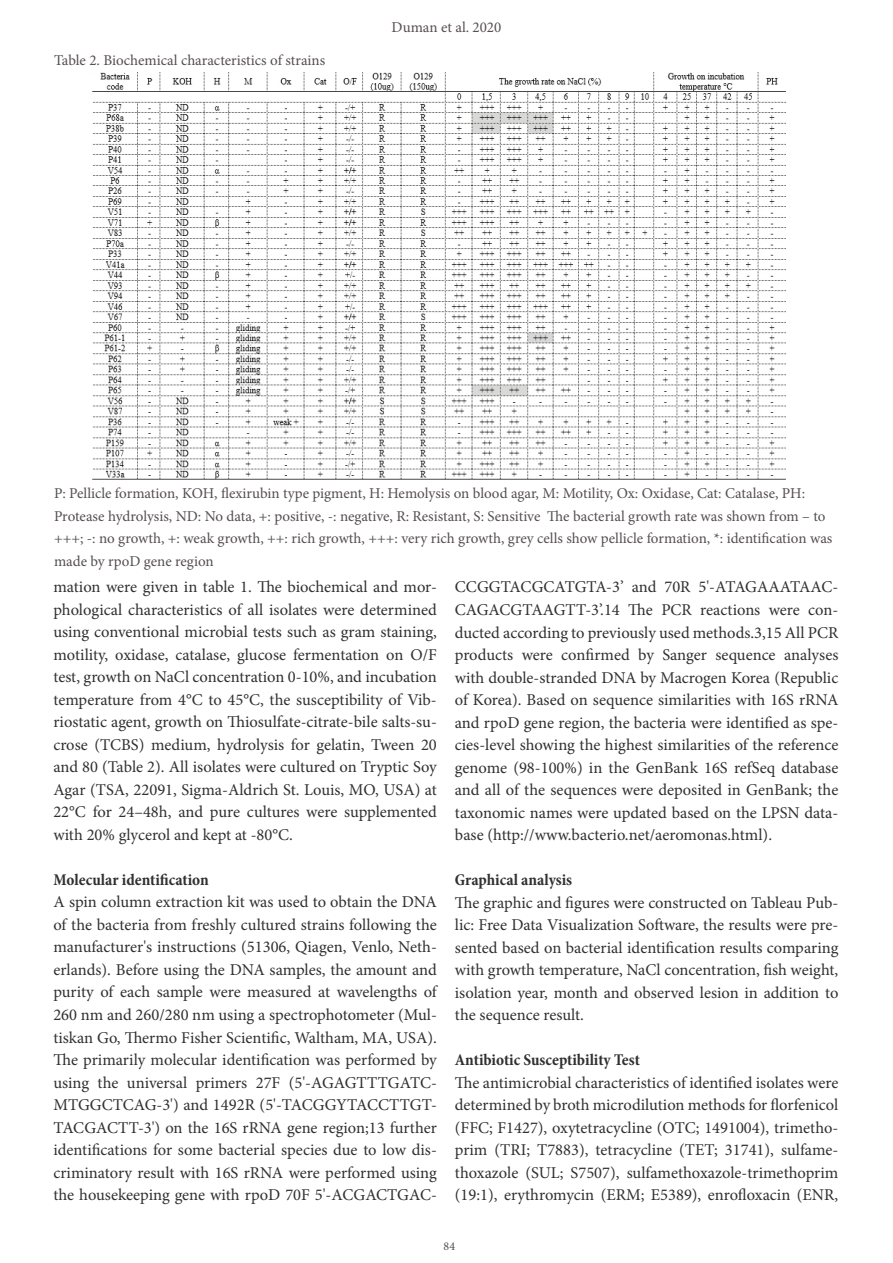
<style>
.page{position:relative;width:893px;height:1263px;background:#fff}
.page>*{position:absolute;margin:0;border:0;box-sizing:border-box;transform-origin:0 0}
.t1{font:16.5px/22.5px "Minion Pro";color:#312f30;text-align:justify}
.t2{font:700 condensed 16.5px "Minion Pro";letter-spacing:-.005em;color:#312f30}
.t3{font:15px/22.5px "Minion Pro";color:#554e50}
.t4{font:12px "Minion Pro";color:#554e50}
</style>
<div class="page">
<img style="left:92px;top:72px;width:694px;height:407px">
<p class="t3" style="left:54px;top:49px;width:273px">Table 2. Biochemical characteristics of strains</p>
<p class="t3" style="left:392px;top:16px;width:111px">Duman et al. 2020</p>
<p class="t3" style="left:54px;top:482px;width:780px">P: Pellicle formation, KOH, flexirubin type pigment, H: Hemolysis on blood agar, M: Motility, Ox: Oxidase, Cat: Catalase, PH:<br>Protease hydrolysis, ND: No data, +: positive, -: negative, R: Resistant, S: Sensitive The bacterial growth rate was shown from – to +++; -: no growth, +: weak growth, ++: rich growth, +++: very rich growth, grey cells show pellicle formation, *: identification was made by rpoD gene region</p>
<p class="t1" style="left:53px;top:576px;width:385px">mation were given in table 1. The biochemical and mor&shy;phological characteristics of all isolates were determined using conventional microbial tests such as gram staining, motility, oxidase, catalase, glucose fermentation on O/F test, growth on NaCl concentration 0-10%, and incubation temperature from 4°C to 45°C, the susceptibility of Vib&shy;riostatic agent, growth on Thiosulfate-citrate-bile salts-su&shy;crose (TCBS) medium, hydrolysis for gelatin, Tween 20 and 80 (Table 2). All isolates were cultured on Tryptic Soy Agar (TSA, 22091, Sigma-Aldrich St. Louis, MO, USA) at 22°C for 24–48h, and pure cultures were supplemented with 20% glycerol and kept at -80°C.</p>
<p class="t2" style="left:53px;top:868px;width:157px">Molecular identification</p>
<p class="t1" style="left:53px;top:891px;width:385px">A spin column extraction kit was used to obtain the DNA of the bacteria from freshly cultured strains following the manufacturer's instructions (51306, Qiagen, Venlo, Neth&shy;erlands). Before using the DNA samples, the amount and purity of each sample were measured at wavelengths of 260 nm and 260/280 nm using a spectrophotometer (Mul&shy;tiskan Go, Thermo Fisher Scientific, Waltham, MA, USA).<br>The primarily molecular identification was performed by using the universal primers 27F (5'-AGAGTTTGATC-MTGGCTCAG-3') and 1492R (5'-TACGGYTACCTTGT-TACGACTT-3') on the 16S rRNA gene region;13 further identifications for some bacterial species due to low dis&shy;criminatory result with 16S rRNA were performed using the housekeeping gene with rpoD 70F 5'-ACGACTGAC-</p>
<p class="t1" style="left:455px;top:576px;width:385px">CCGGTACGCATGTA-3’ and 70R 5'-ATAGAAATAAC-CAGACGTAAGTT-3’.14 The PCR reactions were con&shy;ducted according to previously used methods.3,15 All PCR products were confirmed by Sanger sequence analyses with double-stranded DNA by Macrogen Korea (Republic of Korea). Based on sequence similarities with 16S rRNA and rpoD gene region, the bacteria were identified as spe&shy;cies-level showing the highest similarities of the reference genome (98-100%) in the GenBank 16S refSeq database and all of the sequences were deposited in GenBank; the taxonomic names were updated based on the LPSN data&shy;base (http://www.bacterio.net/aeromonas.html).</p>
<p class="t2" style="left:455px;top:868px;width:119px">Graphical analysis</p>
<p class="t1" style="left:455px;top:891px;width:385px">The graphic and figures were constructed on Tableau Pub&shy;lic: Free Data Visualization Software, the results were pre&shy;sented based on bacterial identification results comparing with growth temperature, NaCl concentration, fish weight, isolation year, month and observed lesion in addition to the sequence result.</p>
<p class="t2" style="left:455px;top:1048px;width:187px">Antibiotic Susceptibility Test</p>
<p class="t1" style="left:455px;top:1071px;width:385px">The antimicrobial characteristics of identified isolates were determined by broth microdilution methods for florfenicol (FFC; F1427), oxytetracycline (OTC; 1491004), trimetho&shy;prim (TRI; T7883), tetracycline (TET; 31741), sulfame&shy;thoxazole (SUL; S7507), sulfamethoxazole-trimethoprim (19:1), erythromycin (ERM; E5389), enrofloxacin (ENR,</p>
<p class="t4" style="left:444px;top:1238px;width:13px">84</p>
</div>
